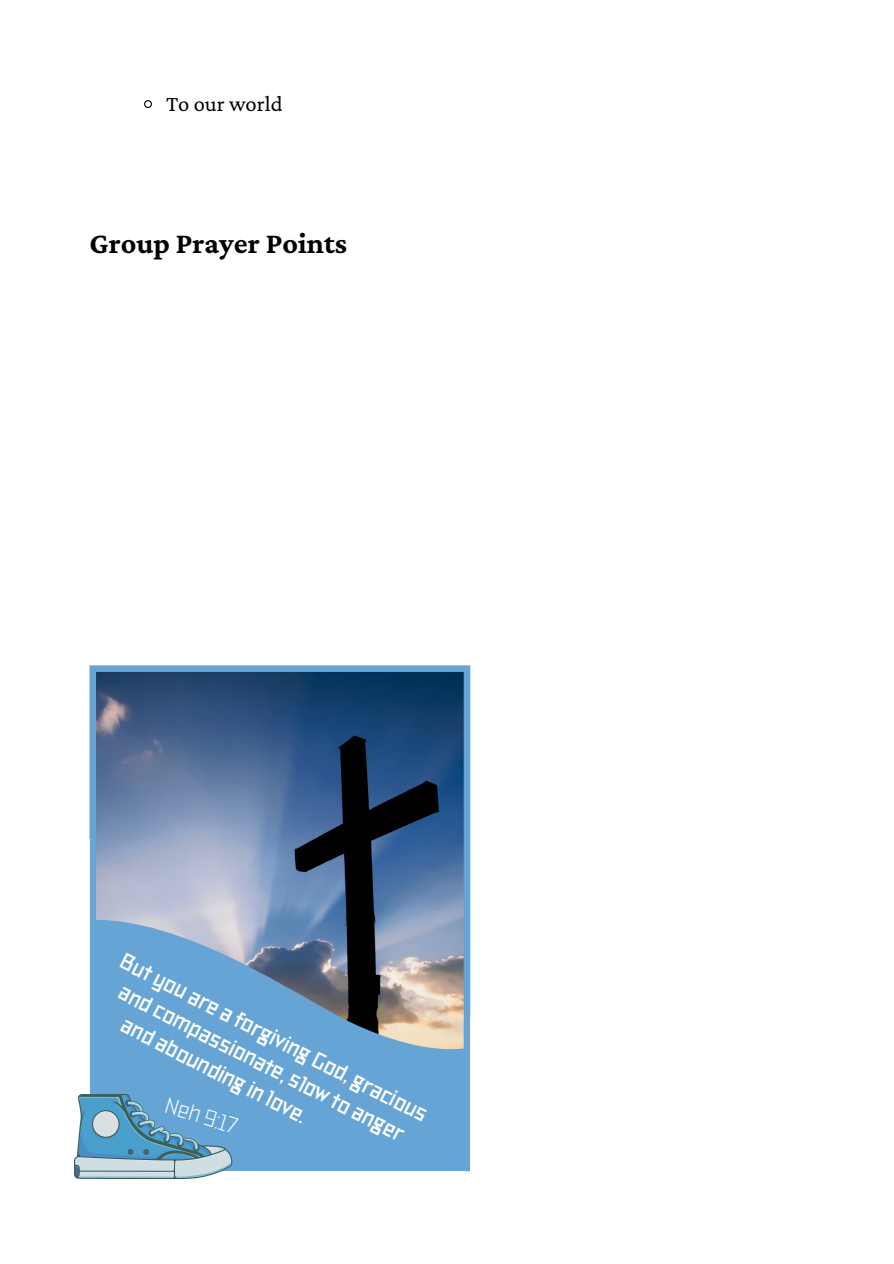
<style>
.page{position:relative;width:894px;height:1264px;background:#fff}
.page>*{position:absolute;margin:0;border:0;box-sizing:border-box;transform-origin:0 0}
.t1{font:700 30px "Crimson Pro";color:#000}
.t2{font:700 22.5px "TT Bricks";color:#fff}
.t3{font:22.5px "Crimson Pro";color:#000}
.t4{font:22.5px "TT Bricks";color:#fff}
</style>
<div class="page">
<svg style="left:144px;top:100px;width:8px;height:8px"></svg>
<svg style="left:89px;top:665px;width:381px;height:223px;background:#46658b"></svg>
<svg style="left:90px;top:888px;width:381px;height:284px;background:#779ab9"></svg>
<div style="left:469px;top:1017px;width:62px;height:165px;background:#fff"></div>
<div style="left:89px;top:1071px;width:376px;height:99px;background:#65a4d4"></div>
<div style="left:0;top:1171px;width:465px;height:92px;background:#fff"></div>
<img style="left:74px;top:1094px;width:158px;height:84px">
<p class="t3" style="left:166px;top:91px;width:118px">To our world</p>
<h1 class="t1" style="left:89px;top:226px;width:259px">Group Prayer Points</h1>
<p class="t2" style="left:128px;top:947px;width:343px;rotate:27deg">But you are a forgiving God, gracious</p>
<p class="t2" style="left:126px;top:978px;width:318px;rotate:27deg">and compassionate, slow to anger</p>
<p class="t2" style="left:129px;top:1011px;width:207px;rotate:27deg">and abounding in love.</p>
<p class="t4" style="left:170px;top:1091px;width:76px;rotate:17deg">Neh 9:17</p>
</div>
